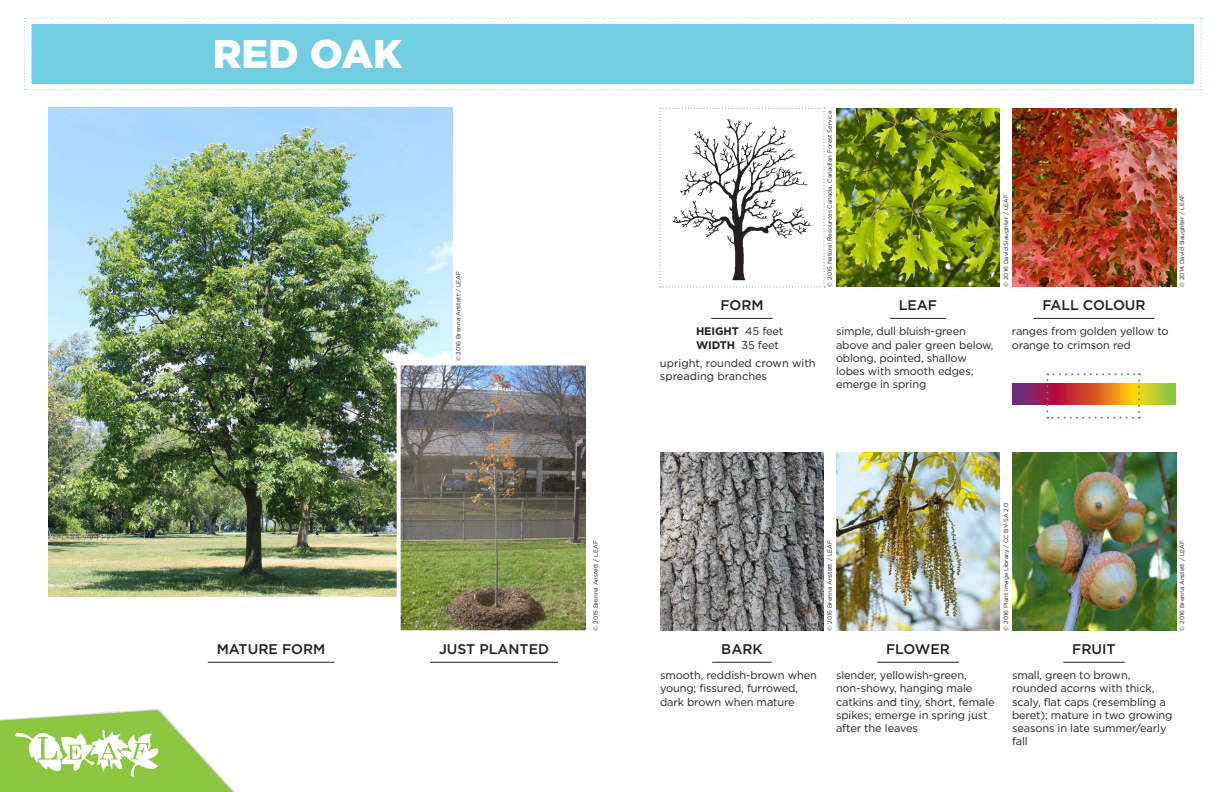
<style>
.page{position:relative;width:1224px;height:792px;background:#fff}
.page>*{position:absolute;margin:0;border:0;box-sizing:border-box;transform-origin:0 0}
.Tree_Name{font:900 40px "Gotham";color:#fff}
.subtitle{font:500 14px "Gotham";color:#231f20}
.Body_text_-_first_Pa{font:11px/13.2px "Gotham";letter-spacing:-.01em;color:#231f20}
.body_text_-_second_p{font:11px/13.2px "Gotham";color:#231f20}
.body_text_-_second_p-2{font:6px "Gotham";color:#231f20}
.s1{font-weight:700}
</style>
<div class="page">
<svg style="left:24px;top:18px;width:1178px;height:72px"></svg>
<img style="left:836px;top:108px;width:164px;height:179px">
<svg style="left:660px;top:108px;width:165px;height:179px"></svg>
<img style="left:1012px;top:452px;width:164px;height:178px">
<img style="left:1012px;top:108px;width:164px;height:179px">
<img style="left:836px;top:452px;width:164px;height:179px">
<img style="left:660px;top:452px;width:164px;height:179px">
<img style="left:48px;top:108px;width:404px;height:489px">
<img style="left:402px;top:366px;width:183px;height:263px">
<div style="left:397px;top:361px;width:193px;height:273px;border:4px solid #fff"></div>
<svg style="left:0;top:710px;width:235px;height:82px"></svg>
<svg style="left:1012px;top:384px;width:164px;height:20px"></svg>
<hr style="left:890px;top:318px;width:56px;height:1px;background:#231f20">
<hr style="left:711px;top:318px;width:62px;height:1px;background:#231f20">
<hr style="left:877px;top:662px;width:82px;height:1px;background:#231f20">
<hr style="left:1063px;top:662px;width:62px;height:1px;background:#231f20">
<hr style="left:1033px;top:318px;width:122px;height:1px;background:#231f20">
<hr style="left:712px;top:662px;width:60px;height:1px;background:#231f20">
<svg style="left:1046px;top:373px;width:94px;height:46px"></svg>
<hr style="left:430px;top:662px;width:128px;height:1px;background:#231f20">
<hr style="left:208px;top:662px;width:126px;height:1px;background:#231f20">
<p class="Tree_Name" style="left:213px;top:26px;width:191px">RED OAK</p>
<p class="body_text_-_second_p-2" style="left:454px;top:361px;width:92px;rotate:-90deg">© 2016 Brenna Anstett / LEAF</p>
<p class="subtitle" style="left:720px;top:296px;width:45px">FORM</p>
<p class="Body_text_-_first_Pa" style="left:696px;top:325px;width:89px"><span class="s1">HEIGHT</span> 45 feet<br><span class="s1">WIDTH</span> 35 feet</p>
<p class="body_text_-_second_p" style="left:660px;top:356px;width:157px">upright, rounded crown with spreading branches</p>
<p class="body_text_-_second_p-2" style="left:826px;top:287px;width:177px;rotate:-90deg">© 2015 Natural Resources Canada, Canadian Forest Service</p>
<p class="subtitle" style="left:899px;top:296px;width:40px">LEAF</p>
<p class="Body_text_-_first_Pa" style="left:836px;top:325px;width:159px">simple, dull bluish-green above and paler green below, oblong, pointed, shallow lobes with smooth edges; emerge in spring</p>
<p class="body_text_-_second_p-2" style="left:1002px;top:287px;width:95px;rotate:-90deg">© 2016 David Slaughter / LEAF</p>
<p class="body_text_-_second_p-2" style="left:1178px;top:287px;width:95px;rotate:-90deg">© 2014 David Slaughter / LEAF</p>
<p class="subtitle" style="left:1042px;top:296px;width:105px">FALL COLOUR</p>
<p class="Body_text_-_first_Pa" style="left:1012px;top:325px;width:158px">ranges from golden yellow to orange to crimson red</p>
<p class="subtitle" style="left:217px;top:640px;width:110px">MATURE FORM</p>
<p class="subtitle" style="left:439px;top:640px;width:111px">JUST PLANTED</p>
<p class="body_text_-_second_p-2" style="left:1002px;top:631px;width:129px;rotate:-90deg">© 2016 Plant Image Library / CC BY-SA 2.0</p>
<p class="body_text_-_second_p-2" style="left:592px;top:631px;width:92px;rotate:-90deg">© 2015 Brenna Anstett / LEAF</p>
<p class="body_text_-_second_p-2" style="left:1178px;top:631px;width:92px;rotate:-90deg">© 2016 Brenna Anstett / LEAF</p>
<p class="body_text_-_second_p-2" style="left:826px;top:631px;width:92px;rotate:-90deg">© 2016 Brenna Anstett / LEAF</p>
<p class="subtitle" style="left:721px;top:640px;width:43px">BARK</p>
<p class="Body_text_-_first_Pa" style="left:660px;top:668px;width:159px">smooth, reddish-brown when young; fissured, furrowed, dark brown when mature</p>
<p class="subtitle" style="left:886px;top:640px;width:65px">FLOWER</p>
<p class="Body_text_-_first_Pa" style="left:836px;top:668px;width:160px">slender, yellowish-green, non-showy, hanging male catkins and tiny, short, female spikes; emerge in spring just after the leaves</p>
<p class="subtitle" style="left:1072px;top:640px;width:45px">FRUIT</p>
<p class="Body_text_-_first_Pa" style="left:1012px;top:668px;width:162px">small, green to brown, rounded acorns with thick, scaly, flat caps (resembling a beret); mature in two growing seasons in late summer/early fall</p>
</div>
